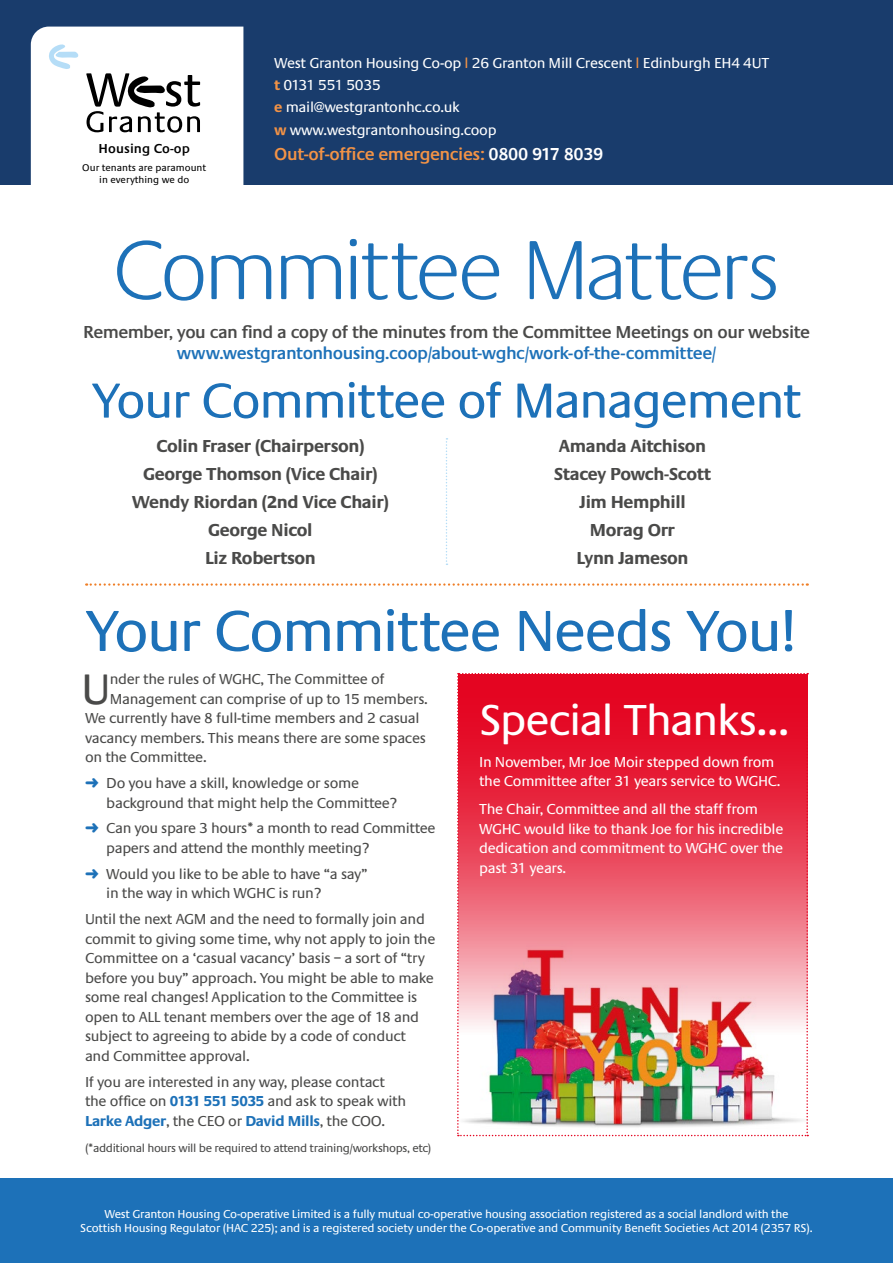
<style>
.page{position:relative;width:893px;height:1263px;background:#fff}
.page>*{position:absolute;margin:0;border:0;box-sizing:border-box;transform-origin:0 0}
.t1{font:300 87px "Praxis EF";letter-spacing:-.02em;color:#1d71b8}
.t2{font:60px "Praxis EF";letter-spacing:-.035em;color:#1d71b8}
.t3{font:51px "Praxis EF";letter-spacing:-.035em;color:#1d71b8}
.t4{font:45px "Praxis EF";letter-spacing:-.035em;color:#fff}
.t5{font:44.25px "Praxis EF";color:#4a4a49}
.t6{font:700 18px/28px "Praxis EF";letter-spacing:-.02em;color:#4a4a49;text-align:center}
.t7{font:600 18px "Praxis EF";letter-spacing:-.03em;color:#4a4a49}
.t8{font:600 18px "Praxis EF";letter-spacing:-.03em;color:#1d71b8}
.t9{font:600 18px "Praxis EF";letter-spacing:-.02em;color:#f39346}
.t10{font:15px/19.5px "Praxis EF";letter-spacing:-.02em;color:#4a4a49}
.t11{font:15px/19.5px "Praxis EF";letter-spacing:-.02em;color:#fff}
.t12{font:600 13.5px "Praxis EF";letter-spacing:.005em;color:#000}
.t13{font:12px/14.4px "Praxis EF";letter-spacing:-.02em;color:#fff;text-align:center}
.t14{font:12px "Praxis EF";letter-spacing:-.03em;color:#4a4a49}
.t15{font:10.2px/12.1px "Praxis EF";color:#000;text-align:center}
.s1{color:#f39346}
.s2{font-weight:700;color:#f39346}
.s3{color:#fff}
.s4{color:#1d71b8}
.s5{font-weight:700;color:#1d71b8}
</style>
<div class="page">
<div style="left:0;top:0;width:893px;height:185px;background:#193c6c"></div>
<div style="left:0;top:1178px;width:893px;height:85px;background:#1d71b8"></div>
<svg style="left:31px;top:27px;width:212px;height:158px;background:#ededee"></svg>
<svg style="left:86px;top:583px;width:722px;height:3px"></svg>
<img style="left:457px;top:673px;width:351px;height:463px">
<svg style="left:446px;top:438px;width:1px;height:127px"></svg>
<p class="t12" style="left:99px;top:141px;width:93px">Housing Co-op</p>
<p class="t15" style="left:82px;top:161px;width:125px">Our tenants are paramount in everything we do</p>
<p class="t11" style="left:274px;top:52px;width:497px;line-height:22.2px">West Granton Housing Co-op <span class="s1">l</span> 26 Granton Mill Crescent <span class="s1">l</span> Edinburgh EH4 4UT <span class="s2">t</span> 0131 551 5035<br><span class="s2">e</span> mail@westgrantonhc.co.uk<br><span class="s2">w</span> www.westgrantonhousing.coop</p>
<p class="t9" style="left:274px;top:144px;width:331px">Out-of-office emergencies: <span class="s3">0800 917 8039</span></p>
<h1 class="t1" style="left:114px;top:225px;width:667px">Committee Matters</h1>
<p class="t7" style="left:83px;top:322px;width:728px">Remember, you can find a copy of the minutes from the Committee Meetings on our website</p>
<p class="t8" style="left:177px;top:343px;width:541px">www.westgrantonhousing.coop/about-wghc/work-of-the-committee/</p>
<h3 class="t3" style="left:91px;top:373px;width:712px">Your Committee of Management</h3>
<p class="t6" style="left:132px;top:432px;width:259px">Colin Fraser (Chairperson)<br>George Thomson (Vice Chair)<br>Wendy Riordan (2nd Vice Chair)<br>George Nicol<br>Liz Robertson</p>
<p class="t6" style="left:554px;top:432px;width:159px">Amanda Aitchison<br>Stacey Powch-Scott<br>Jim Hemphill<br>Morag Orr<br>Lynn Jameson</p>
<h2 class="t2" style="left:85px;top:599px;width:712px">Your Committee Needs You!</h2>
<h3 class="t5" style="left:81px;top:665px;width:31px">U</h3>
<p class="t10" style="left:110px;top:670px;width:276px">nder the rules of WGHC, The Committee of</p>
<p class="t10" style="left:110px;top:689px;width:320px">Management can comprise of up to 15 members.</p>
<p class="t10" style="left:85px;top:709px;width:336px">We currently have 8 full-time members and 2 casual</p>
<p class="t10" style="left:85px;top:728px;width:342px">vacancy members. This means there are some spaces</p>
<p class="t10" style="left:85px;top:748px;width:123px">on the Committee.</p>
<p class="t10" style="left:106px;top:774px;width:292px;text-indent:-21px"><span class="s4">➜</span> Do you have a skill, knowledge or some background that might help the Committee?</p>
<p class="t10" style="left:106px;top:819px;width:331px;text-indent:-21px"><span class="s4">➜</span> Can you spare 3 hours* a month to read Committee papers and attend the monthly meeting?</p>
<p class="t10" style="left:106px;top:864px;width:263px;text-indent:-21px"><span class="s4">➜</span> Would you like to be able to have “a say” in the way in which WGHC is run?</p>
<p class="t10" style="left:85px;top:910px;width:352px">Until the next AGM and the need to formally join and commit to giving some time, why not apply to join the Committee on a ‘casual vacancy’ basis – a sort of “try before you buy” approach. You might be able to make some real changes! Application to the Committee is open to ALL tenant members over the age of 18 and subject to agreeing to abide by a code of conduct<br>and Committee approval.</p>
<p class="t10" style="left:85px;top:1072px;width:323px">If you are interested in any way, please contact the office on <span class="s5">0131 551 5035</span> and ask to speak with<br><span class="s5">Larke Adger</span>, the CEO or <span class="s5">David Mills</span>, the COO.</p>
<p class="t14" style="left:85px;top:1141px;width:348px">(*additional hours will be required to attend training/workshops, etc)</p>
<h3 class="t4" style="left:479px;top:696px;width:312px">Special Thanks…</h3>
<p class="t11" style="left:479px;top:752px;width:303px">In November, Mr Joe Moir stepped down from the Committee after 31 years service to WGHC.</p>
<p class="t11" style="left:479px;top:800px;width:306px">The Chair, Committee and all the staff from WGHC would like to thank Joe for his incredible dedication and commitment to WGHC over the past 31 years.</p>
<p class="t13" style="left:80px;top:1207px;width:734px">West Granton Housing Co-operative Limited is a fully mutual co-operative housing association registered as a social landlord with the<br>Scottish Housing Regulator (HAC 225); and is a registered society under the Co-operative and Community Benefit Societies Act 2014 (2357 RS).</p>
</div>
